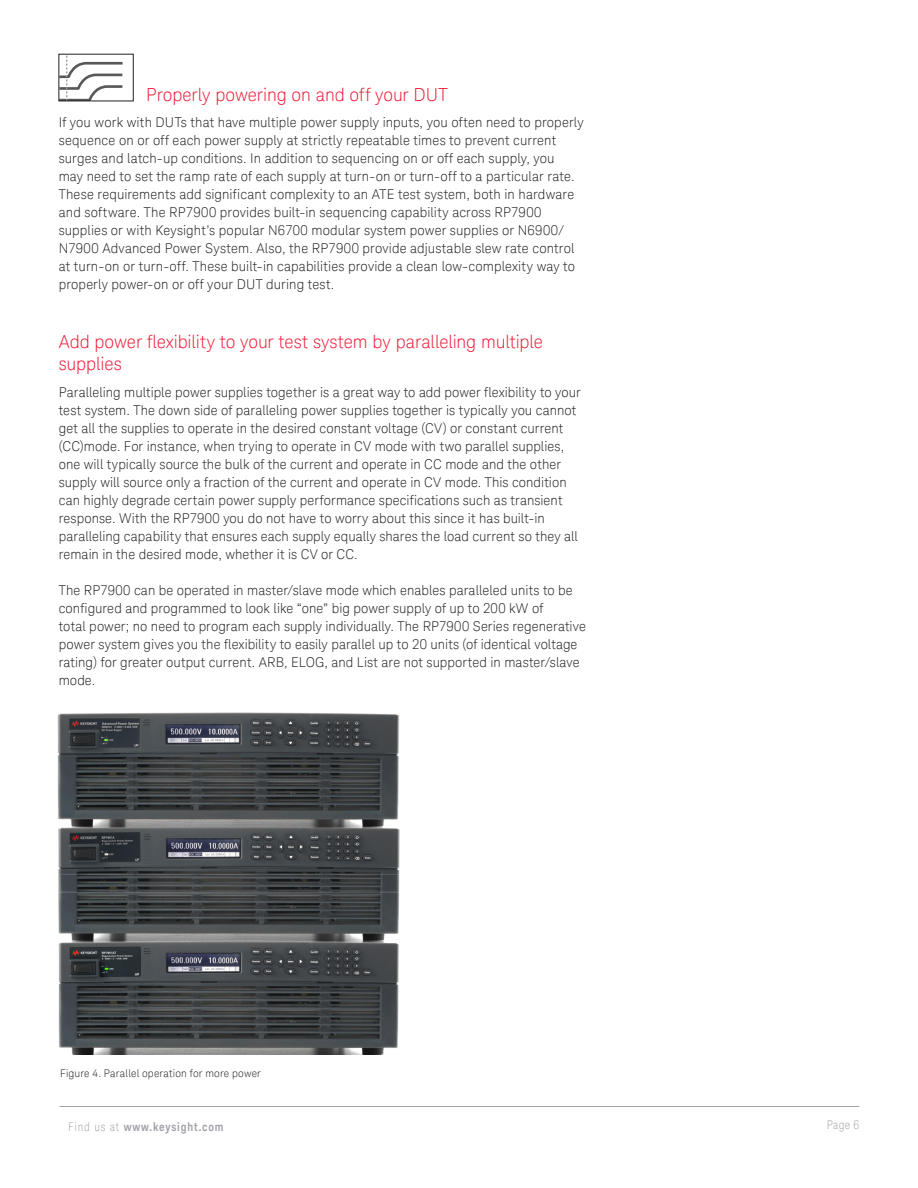
<style>
.page{position:relative;width:918px;height:1188px;background:#fff}
.page>*{position:absolute;margin:0;border:0;box-sizing:border-box;transform-origin:0 0}
.K_Heading_2{font:300 18px/22.5px "Keysight Sans";letter-spacing:-.005em;color:#ed1a36}
.K_Body_Text{font:300 13.5px/18px "Keysight Sans";letter-spacing:.005em;color:#231f20}
.t1{font:700 12px "Keysight Sans Condensed";letter-spacing:.07em;color:#a4a1a9}
.t2{font:300 condensed 12px "Keysight Sans";color:#a4a1a9}
.K_Captions{font:300 10.5px "Keysight Sans";letter-spacing:.02em;color:#231f20}
.s1{font-family:"Keysight Sans";font-weight:300;font-stretch:condensed}
</style>
<div class="page">
<hr style="left:60px;top:1106px;width:799px;height:1px;background:#a4a1a9">
<svg style="left:61px;top:56px;width:62px;height:43px"></svg>
<img style="left:57px;top:712px;width:343px;height:343px">
<p class="K_Heading_2" style="left:146px;top:83px;width:303px">Properly powering on and off your DUT</p>
<p class="K_Body_Text" style="left:59px;top:114px;width:526px">If you work with DUTs that have multiple power supply inputs, you often need to properly sequence on or off each power supply at strictly repeatable times to prevent current surges and latch-up conditions. In addition to sequencing on or off each supply, you<br>may need to set the ramp rate of each supply at turn-on or turn-off to a particular rate.<br>These requirements add significant complexity to an ATE test system, both in hardware and software. The RP7900 provides built-in sequencing capability across RP7900 supplies or with Keysight’s popular N6700 modular system power supplies or N6900/ N7900 Advanced Power System. Also, the RP7900 provide adjustable slew rate control at turn-on or turn-off. These built-in capabilities provide a clean low-complexity way to properly power-on or off your DUT during test.</p>
<p class="K_Heading_2" style="left:59px;top:330px;width:486px">Add power flexibility to your test system by paralleling multiple supplies</p>
<p class="K_Body_Text" style="left:59px;top:383px;width:524px">Paralleling multiple power supplies together is a great way to add power flexibility to your test system. The down side of paralleling power supplies together is typically you cannot get all the supplies to operate in the desired constant voltage (CV) or constant current (CC)mode. For instance, when trying to operate in CV mode with two parallel supplies, one will typically source the bulk of the current and operate in CC mode and the other supply will source only a fraction of the current and operate in CV mode. This condition can highly degrade certain power supply performance specifications such as transient response. With the RP7900 you do not have to worry about this since it has built-in paralleling capability that ensures each supply equally shares the load current so they all remain in the desired mode, whether it is CV or CC.</p>
<p class="K_Body_Text" style="left:59px;top:581px;width:516px">The RP7900 can be operated in master/slave mode which enables paralleled units to be configured and programmed to look like “one” big power supply of up to 200 kW of</p>
<p class="K_Body_Text" style="left:59px;top:617px;width:529px">total power; no need to program each supply individually. The RP7900 Series regenerative power system gives you the flexibility to easily parallel up to 20 units (of identical voltage rating) for greater output current. ARB, ELOG, and List are not supported in master/slave mode.</p>
<p class="K_Captions" style="left:60px;top:1067px;width:202px">Figure 4. Parallel operation for more power</p>
<p class="t1" style="left:68px;top:1119px;width:157px"><span class="s1">Find us at</span> www.keysight.com</p>
<p class="t2" style="left:827px;top:1117px;width:34px">Page 6</p>
</div>
